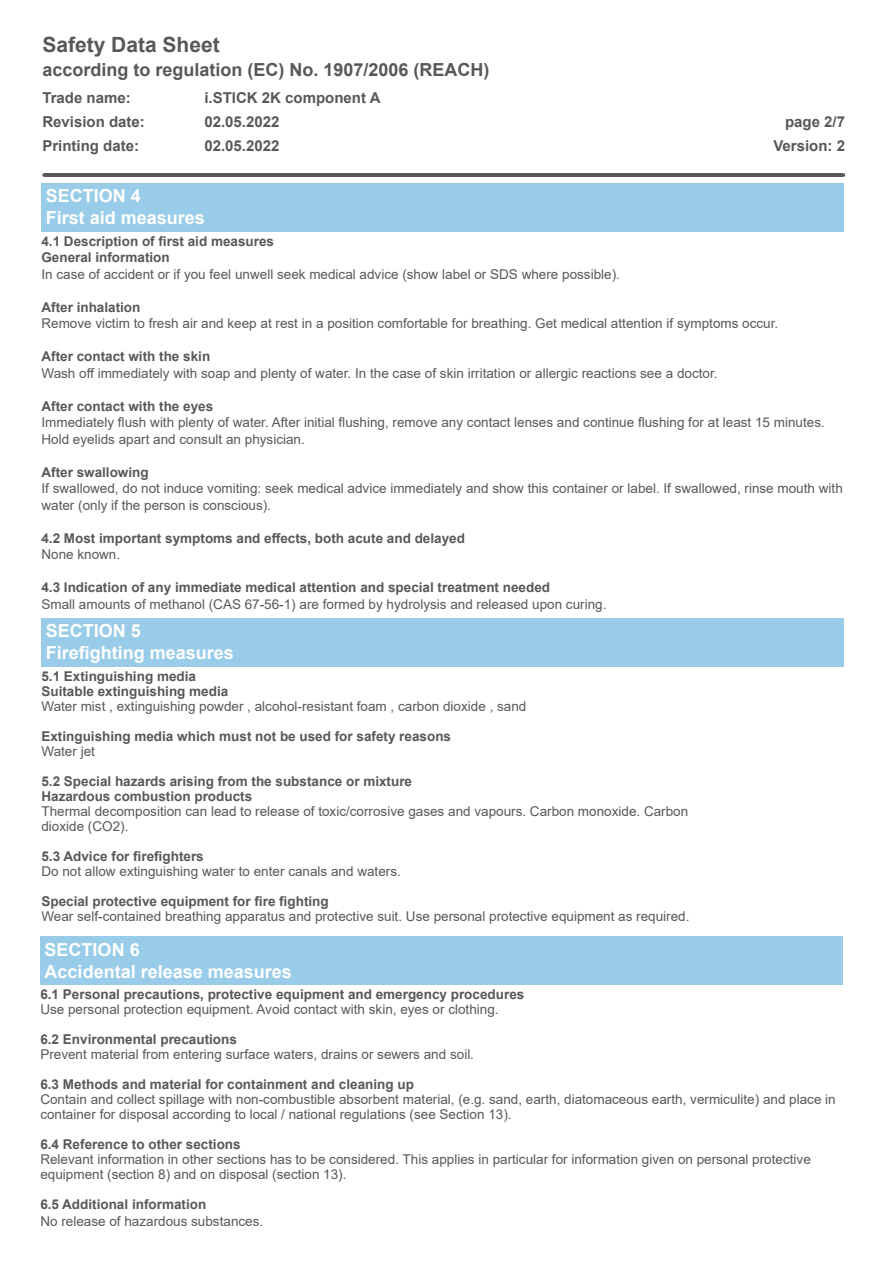
<style>
.page{position:relative;width:893px;height:1263px;background:#fff}
.page>*{position:absolute;margin:0;border:0;box-sizing:border-box;transform-origin:0 0}
.t1{font:700 21px "Arial";color:#57585a}
.t2{font:700 18px/21.6px "Arial";color:#fff}
.t3{font:700 18px "Arial";color:#57585a}
.t4{font:700 15px/24px "Arial";color:#57585a}
.t5{font:13.5px/15px "Arial";color:#57585a}
.t6{font:700 13.5px/15px "Arial";color:#57585a}
</style>
<div class="page">
<div style="left:41px;top:183px;width:803px;height:49px;background:#98cce9"></div>
<div style="left:41px;top:618px;width:803px;height:48px;background:#98cce9"></div>
<hr style="left:44px;top:173px;width:800px;height:4px;background:#57585a">
<div style="left:40px;top:936px;width:803px;height:49px;background:#98cce9"></div>
<h1 class="t1" style="left:42px;top:30px;width:179px">Safety Data Sheet</h1>
<h2 class="t3" style="left:42px;top:57px;width:449px">according to regulation (EC) No. 1907/2006 (REACH)</h2>
<p class="t4" style="left:42px;top:86px;width:104px">Trade name:<br>Revision date:</p>
<p class="t4" style="left:204px;top:86px;width:178px">i.STICK 2K component A<br>02.05.2022<br>02.05.2022</p>
<p class="t4" style="left:42px;top:134px;width:98px">Printing date:</p>
<p class="t4" style="left:785px;top:110px;width:62px">page 2/7</p>
<p class="t4" style="left:773px;top:134px;width:73px">Version: 2</p>
<h2 class="t2" style="left:46px;top:185px;width:161px">SECTION 4<br>First aid measures</h2>
<p class="t6" style="left:41px;top:233px;width:234px;line-height:16.5px">4.1 Description of first aid measures<br>General information</p>
<p class="t5" style="left:41px;top:266px;width:580px">In case of accident or if you feel unwell seek medical advice (show label or SDS where possible).</p>
<p class="t6" style="left:41px;top:300px;width:101px">After inhalation</p>
<p class="t5" style="left:41px;top:316px;width:738px">Remove victim to fresh air and keep at rest in a position comfortable for breathing. Get medical attention if symptoms occur.</p>
<p class="t6" style="left:41px;top:349px;width:170px">After contact with the skin</p>
<p class="t5" style="left:41px;top:365px;width:678px">Wash off immediately with soap and plenty of water. In the case of skin irritation or allergic reactions see a doctor.</p>
<p class="t6" style="left:41px;top:399px;width:173px">After contact with the eyes</p>
<p class="t5" style="left:41px;top:414px;width:785px;line-height:16.5px">Immediately flush with plenty of water. After initial flushing, remove any contact lenses and continue flushing for at least 15 minutes.<br>Hold eyelids apart and consult an physician.</p>
<p class="t6" style="left:41px;top:465px;width:109px">After swallowing</p>
<p class="t5" style="left:41px;top:480px;width:803px;line-height:16.5px">If swallowed, do not induce vomiting: seek medical advice immediately and show this container or label. If swallowed, rinse mouth with water (only if the person is conscious).</p>
<p class="t6" style="left:41px;top:531px;width:425px">4.2 Most important symptoms and effects, both acute and delayed</p>
<p class="t5" style="left:41px;top:547px;width:80px">None known.</p>
<p class="t6" style="left:41px;top:580px;width:510px">4.3 Indication of any immediate medical attention and special treatment needed</p>
<p class="t5" style="left:41px;top:596px;width:566px">Small amounts of methanol (CAS 67-56-1) are formed by hydrolysis and released upon curing.</p>
<h2 class="t2" style="left:46px;top:620px;width:190px">SECTION 5<br>Firefighting measures</h2>
<p class="t6" style="left:41px;top:668px;width:188px">5.1 Extinguishing media<br>Suitable extinguishing media</p>
<p class="t5" style="left:41px;top:698px;width:486px">Water mist , extinguishing powder , alcohol-resistant foam , carbon dioxide , sand</p>
<p class="t6" style="left:41px;top:728px;width:411px">Extinguishing media which must not be used for safety reasons</p>
<p class="t5" style="left:41px;top:743px;width:55px">Water jet</p>
<p class="t6" style="left:41px;top:773px;width:372px">5.2 Special hazards arising from the substance or mixture<br>Hazardous combustion products</p>
<p class="t5" style="left:41px;top:803px;width:648px">Thermal decomposition can lead to release of toxic/corrosive gases and vapours. Carbon monoxide. Carbon dioxide (CO2).</p>
<p class="t6" style="left:41px;top:848px;width:164px">5.3 Advice for firefighters</p>
<p class="t5" style="left:41px;top:863px;width:361px">Do not allow extinguishing water to enter canals and waters.</p>
<p class="t6" style="left:41px;top:893px;width:289px">Special protective equipment for fire fighting</p>
<p class="t5" style="left:41px;top:908px;width:650px">Wear self-contained breathing apparatus and protective suit. Use personal protective equipment as required.</p>
<h2 class="t2" style="left:45px;top:939px;width:249px">SECTION 6<br>Accidental release measures</h2>
<p class="t6" style="left:40px;top:987px;width:485px">6.1 Personal precautions, protective equipment and emergency procedures</p>
<p class="t5" style="left:40px;top:1002px;width:460px">Use personal protection equipment. Avoid contact with skin, eyes or clothing.</p>
<p class="t6" style="left:40px;top:1032px;width:198px">6.2 Environmental precautions</p>
<p class="t5" style="left:40px;top:1047px;width:435px">Prevent material from entering surface waters, drains or sewers and soil.</p>
<p class="t6" style="left:40px;top:1077px;width:375px">6.3 Methods and material for containment and cleaning up</p>
<p class="t5" style="left:40px;top:1092px;width:797px">Contain and collect spillage with non-combustible absorbent material, (e.g. sand, earth, diatomaceous earth, vermiculite) and place in container for disposal according to local / national regulations (see Section 13).</p>
<p class="t6" style="left:40px;top:1137px;width:202px">6.4 Reference to other sections</p>
<p class="t5" style="left:40px;top:1152px;width:772px">Relevant information in other sections has to be considered. This applies in particular for information given on personal protective equipment (section 8) and on disposal (section 13).</p>
<p class="t6" style="left:40px;top:1197px;width:167px">6.5 Additional information</p>
<p class="t5" style="left:40px;top:1213px;width:224px">No release of hazardous substances.</p>
</div>
